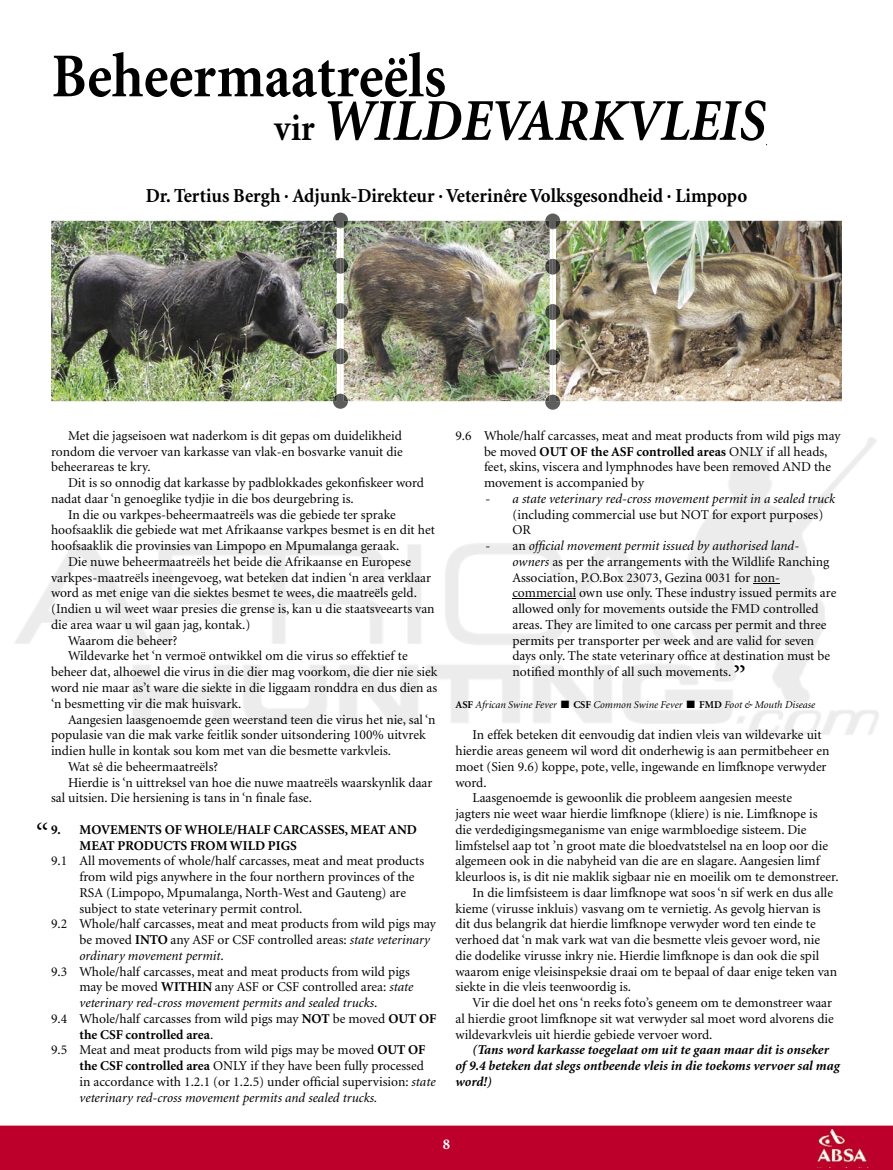
<style>
.page{position:relative;width:893px;height:1170px;background:#fff}
.page>*{position:absolute;margin:0;border:0;box-sizing:border-box;transform-origin:0 0}
.t1{font:700 62.4px "Minion";color:#000;scale:.91 1}
.t2{font:italic 700 59.25px "Minion";color:#000;scale:.91 1}
.t3{font:900 36px "Arial";color:#000}
.t4{font:30px "Minion";color:#000}
.t5{font:700 19.8px "Minion";color:#000;scale:.95 1}
.t6{font:700 15px "Minion";color:#fff}
.t7{font:13.5px/15.8px "Minion";color:#000}
.t8{font:italic 13.5px/15.8px "Minion";color:#000}
.t9{font:italic 700 13.5px/15.8px "Minion";color:#000}
.t10{font:700 13.5px/15.8px "Minion";color:#000}
.t11{font:italic 10.5px "Minion";color:#000}
.s1{font-style:normal;font-size:37.5px}
.s2{font-weight:700}
.s3{font-style:italic}
.s4{font-style:normal}
.s5{font-weight:400}
.s6{font-weight:700;font-style:normal}
</style>
<div class="page">
<div style="left:0;top:1125px;width:893px;height:45px;background:#bd002b"></div>
<img style="left:815px;top:1129px;width:65px;height:37px">
<img style="left:344px;top:221px;width:206px;height:180px">
<img style="left:556px;top:221px;width:286px;height:180px">
<img style="left:51px;top:221px;width:286px;height:180px">
<svg style="left:333px;top:394px;width:15px;height:15px"></svg>
<svg style="left:333px;top:212px;width:15px;height:152px"></svg>
<svg style="left:545px;top:394px;width:15px;height:15px"></svg>
<svg style="left:545px;top:213px;width:15px;height:152px"></svg>
<img style="left:15px;top:437px;width:864px;height:298px">
<h1 class="t1" style="left:52px;top:44px;width:435px">Beheermaatreëls</h1>
<h2 class="t2" style="left:274px;top:91px;width:542px"><span class="s1">vir</span> WILDEVARKVLEIS</h2>
<h3 class="t5" style="left:146px;top:185px;width:635px">Dr. Tertius Bergh · Adjunk-Direkteur · Veterinêre Volksgesondheid · Limpopo</h3>
<p class="t7" style="left:51px;top:428px;width:353px;text-align:justify;text-indent:17px">Met die jagseisoen wat naderkom is dit gepas om duidelikheid rondom die vervoer van karkasse van vlak-en bosvarke vanuit die beheerareas te kry.</p>
<p class="t7" style="left:68px;top:475px;width:357px">Dit is so onnodig dat karkasse by padblokkades gekonfiskeer word</p>
<p class="t7" style="left:51px;top:491px;width:304px">nadat daar ‘n genoeglike tydjie in die bos deurgebring is.</p>
<p class="t7" style="left:68px;top:507px;width:329px">In die ou varkpes-beheermaatreëls was die gebiede ter sprake</p>
<p class="t7" style="left:51px;top:522px;width:385px">hoofsaaklik die gebiede wat met Afrikaanse varkpes besmet is en dit het</p>
<p class="t7" style="left:51px;top:538px;width:350px">hoofsaaklik die provinsies van Limpopo en Mpumalanga geraak.</p>
<p class="t7" style="left:68px;top:554px;width:344px">Die nuwe beheermaatreëls het beide die Afrikaanse en Europese</p>
<p class="t7" style="left:51px;top:570px;width:382px">varkpes-maatreëls ineengevoeg, wat beteken dat indien ‘n area verklaar</p>
<p class="t7" style="left:51px;top:585px;width:367px">word as met enige van die siektes besmet te wees, die maatreëls geld.</p>
<p class="t7" style="left:51px;top:601px;width:385px">(Indien u wil weet waar presies die grense is, kan u die staatsveearts van</p>
<p class="t7" style="left:51px;top:617px;width:201px">die area waar u wil gaan jag, kontak.)</p>
<p class="t7" style="left:68px;top:633px;width:111px">Waarom die beheer?</p>
<p class="t7" style="left:68px;top:648px;width:341px">Wildevarke het ‘n vermoë ontwikkel om die virus so effektief te</p>
<p class="t7" style="left:51px;top:664px;width:388px">beheer dat, alhoewel die virus in die dier mag voorkom, die dier nie siek</p>
<p class="t7" style="left:51px;top:680px;width:388px">word nie maar as’t ware die siekte in die liggaam ronddra en dus dien as</p>
<p class="t7" style="left:51px;top:696px;width:192px">‘n besmetting vir die mak huisvark.</p>
<p class="t7" style="left:68px;top:711px;width:369px">Aangesien laasgenoemde geen weerstand teen die virus het nie, sal ‘n</p>
<p class="t7" style="left:51px;top:727px;width:376px">populasie van die mak varke feitlik sonder uitsondering 100% uitvrek</p>
<p class="t7" style="left:51px;top:743px;width:342px">indien hulle in kontak sou kom met van die besmette varkvleis.</p>
<p class="t7" style="left:68px;top:759px;width:152px">Wat sê die beheermaatreëls?</p>
<p class="t7" style="left:68px;top:774px;width:366px">Hierdie is ‘n uittreksel van hoe die nuwe maatreëls waarskynlik daar</p>
<p class="t7" style="left:51px;top:790px;width:263px">sal uitsien. Die hersiening is tans in ‘n finale fase.</p>
<p class="t10" style="left:80px;top:822px;width:339px;text-indent:-28px">9. MOVEMENTS OF WHOLE/HALF CARCASSES, MEAT AND<br>MEAT PRODUCTS FROM WILD PIGS</p>
<p class="t7" style="left:51px;top:853px;width:375px">9.1 All movements of whole/half carcasses, meat and meat products</p>
<p class="t7" style="left:80px;top:869px;width:336px">from wild pigs anywhere in the four northern provinces of the</p>
<p class="t7" style="left:80px;top:885px;width:328px">RSA (Limpopo, Mpumalanga, North-West and Gauteng) are</p>
<p class="t7" style="left:80px;top:900px;width:224px">subject to state veterinary permit control.</p>
<p class="t7" style="left:51px;top:916px;width:386px">9.2 Whole/half carcasses, meat and meat products from wild pigs may</p>
<p class="t7" style="left:80px;top:932px;width:352px">be moved <span class="s2">INTO</span> any ASF or CSF controlled areas: <span class="s3">state veterinary</span></p>
<p class="t8" style="left:80px;top:948px;width:146px">ordinary movement permit<span class="s4">.</span></p>
<p class="t7" style="left:51px;top:963px;width:360px">9.3 Whole/half carcasses, meat and meat products from wild pigs</p>
<p class="t7" style="left:80px;top:979px;width:335px">may be moved <span class="s2">WITHIN</span> any ASF or CSF controlled area: <span class="s3">state</span></p>
<p class="t8" style="left:80px;top:995px;width:299px">veterinary red-cross movement permits and sealed trucks<span class="s4">.</span></p>
<p class="t7" style="left:51px;top:1011px;width:387px">9.4 Whole/half carcasses from wild pigs may <span class="s2">NOT</span> be moved <span class="s2">OUT OF</span></p>
<p class="t10" style="left:80px;top:1026px;width:135px">the CSF controlled area<span class="s5">.</span></p>
<p class="t7" style="left:51px;top:1042px;width:376px">9.5 Meat and meat products from wild pigs may be moved <span class="s2">OUT OF</span></p>
<p class="t7" style="left:80px;top:1058px;width:346px"><span class="s2">the CSF controlled area</span> ONLY if they have been fully processed</p>
<p class="t7" style="left:80px;top:1074px;width:357px">in accordance with 1.2.1 (or 1.2.5) under official supervision: <span class="s3">state</span></p>
<p class="t8" style="left:80px;top:1089px;width:299px">veterinary red-cross movement permits and sealed trucks.</p>
<h3 class="t4" style="left:36px;top:819px;width:14px">“</h3>
<p class="t7" style="left:484px;top:428px;width:358px;text-indent:-28px">9.6 Whole/half carcasses, meat and meat products from wild pigs may be moved <span class="s2">OUT OF the ASF controlled areas</span> ONLY if all heads, feet, skins, viscera and lymphnodes have been removed AND the movement is accompanied by</p>
<p class="t8" style="left:512px;top:491px;width:324px;text-indent:-27px"><span class="s4">-</span> a state veterinary red-cross movement permit in a sealed truck <span class="s4">(including commercial use but NOT for export purposes)<br>OR</span></p>
<p class="t7" style="left:512px;top:538px;width:325px;text-indent:-27px">- an <span class="s3">official movement permit issued by authorised land&shy;owners</span> as per the arrangements with the Wildlife Ranching Association, P.O.Box 23073, Gezina 0031 for non&shy;commercial own use only. These industry issued permits are allowed only for movements outside the FMD controlled areas. They are limited to one carcass per permit and three permits per transporter per week and are valid for seven days only. The state veterinary office at destination must be notified monthly of all such movements.</p>
<p class="t11" style="left:455px;top:699px;width:103px"><span class="s6">ASF</span> African Swine Fever</p>
<h3 class="t3" style="left:559px;top:668px;width:13px">.</h3>
<p class="t11" style="left:573px;top:699px;width:111px"><span class="s6">CSF</span> Common Swine Fever</p>
<h3 class="t3" style="left:685px;top:668px;width:13px">.</h3>
<p class="t11" style="left:699px;top:699px;width:117px"><span class="s6">FMD</span> Foot &amp; Mouth Disease</p>
<p class="t7" style="left:472px;top:727px;width:351px">In effek beteken dit eenvoudig dat indien vleis van wildevarke uit</p>
<p class="t7" style="left:455px;top:743px;width:375px">hierdie areas geneem wil word dit onderhewig is aan permitbeheer en</p>
<p class="t7" style="left:455px;top:759px;width:373px">moet (Sien 9.6) koppe, pote, velle, ingewande en limfknope verwyder</p>
<p class="t7" style="left:455px;top:774px;width:33px">word.</p>
<p class="t7" style="left:472px;top:790px;width:321px">Laasgenoemde is gewoonlik die probleem aangesien meeste</p>
<p class="t7" style="left:455px;top:806px;width:364px">jagters nie weet waar hierdie limfknope (kliere) is nie. Limfknope is</p>
<p class="t7" style="left:455px;top:822px;width:352px">die verdedigingsmeganisme van enige warmbloedige sisteem. Die</p>
<p class="t7" style="left:455px;top:837px;width:374px">limfstelsel aap tot ’n groot mate die bloedvatstelsel na en loop oor die</p>
<p class="t7" style="left:455px;top:853px;width:366px">algemeen ook in die nabyheid van die are en slagare. Aangesien limf</p>
<p class="t7" style="left:455px;top:869px;width:385px">kleurloos is, is dit nie maklik sigbaar nie en moeilik om te demonstreer.</p>
<p class="t7" style="left:472px;top:885px;width:362px">In die limfsisteem is daar limfknope wat soos ‘n sif werk en dus alle</p>
<p class="t7" style="left:455px;top:900px;width:367px">kieme (virusse inkluis) vasvang om te vernietig. As gevolg hiervan is</p>
<p class="t7" style="left:455px;top:916px;width:362px">dit dus belangrik dat hierdie limfknope verwyder word ten einde te</p>
<p class="t7" style="left:455px;top:932px;width:366px">verhoed dat ‘n mak vark wat van die besmette vleis gevoer word, nie</p>
<p class="t7" style="left:455px;top:948px;width:365px">die dodelike virusse inkry nie. Hierdie limfknope is dan ook die spil</p>
<p class="t7" style="left:455px;top:963px;width:383px">waarom enige vleisinspeksie draai om te bepaal of daar enige teken van</p>
<p class="t7" style="left:455px;top:979px;width:177px">siekte in die vleis teenwoordig is.</p>
<p class="t7" style="left:472px;top:995px;width:361px">Vir die doel het ons ‘n reeks foto’s geneem om te demonstreer waar</p>
<p class="t7" style="left:455px;top:1011px;width:380px">al hierdie groot limfknope sit wat verwyder sal moet word alvorens die</p>
<p class="t7" style="left:455px;top:1026px;width:259px">wildevarkvleis uit hierdie gebiede vervoer word.</p>
<p class="t9" style="left:455px;top:1042px;width:386px;text-indent:17px">(Tans word karkasse toegelaat om uit te gaan maar dit is onseker of 9.4 beteken dat slegs ontbeende vleis in die toekoms vervoer sal mag word!)</p>
<h3 class="t4" style="left:746px;top:675px;width:14px;rotate:-180deg">“</h3>
<p class="t6" style="left:443px;top:1136px;width:9px">8</p>
</div>
